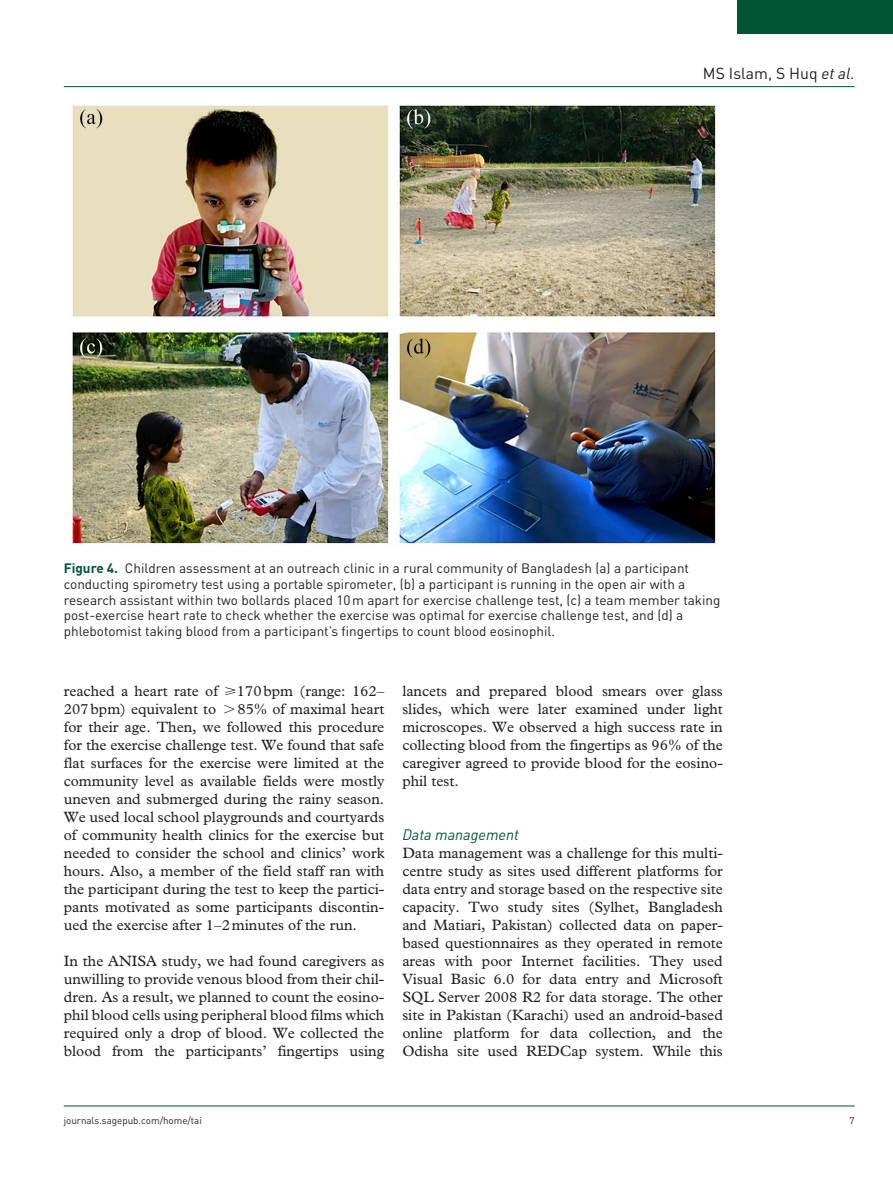
<style>
.page{position:relative;width:893px;height:1191px;background:#fff}
.page>*{position:absolute;margin:0;border:0;box-sizing:border-box;transform-origin:0 0}
.t1{font:15.75px "DIN";color:#231f20}
.t2{font:15px/18px "Plantin Std";color:#231f20;text-align:justify}
.t3{font:italic 15px "DIN";color:#015436}
.t4{font:13.5px/15.8px "DIN";color:#231f20}
.t5{font:9.75px "DIN";color:#231f20}
.s1{font-style:italic}
.s2{font-weight:700;color:#015436}
</style>
<div class="page">
<hr style="left:64px;top:86px;width:791px;height:1px;background:#015436">
<hr style="left:64px;top:1105px;width:791px;height:1px;background:#015436">
<div style="left:738px;top:0;width:155px;height:34px;background:#015436"></div>
<img style="left:69px;top:106px;width:647px;height:438px">
<p class="t1" style="left:703px;top:63px;width:153px">MS Islam, S Huq <span class="s1">et al.</span></p>
<p class="t4" style="left:64px;top:560px;width:658px"><span class="s2">Figure 4.</span> Children assessment at an outreach clinic in a rural community of Bangladesh (a) a participant conducting spirometry test using a portable spirometer, (b) a participant is running in the open air with a research assistant within two bollards placed 10m apart for exercise challenge test, (c) a team member taking post-exercise heart rate to check whether the exercise was optimal for exercise challenge test, and (d) a phlebotomist taking blood from a participant’s fingertips to count blood eosinophil.</p>
<p class="t2" style="left:64px;top:682px;width:322px">reached a heart rate of ⩾170bpm (range: 162–<br>207bpm) equivalent to</p>
<p class="t2" style="left:64px;top:700px;width:322px;text-indent:174px">85% of maximal heart for their age. Then, we followed this procedure for the exercise challenge test. We found that safe flat surfaces for the exercise were limited at the community level as available fields were mostly uneven and submerged during the rainy season.<br>We used local school playgrounds and courtyards of community health clinics for the exercise but needed to consider the school and clinics’ work hours. Also, a member of the field staff ran with the participant during the test to keep the partici&shy;pants motivated as some participants discontin&shy;ued the exercise after 1–2minutes of the run.</p>
<p class="t2" style="left:64px;top:952px;width:322px">In the ANISA study, we had found caregivers as unwilling to provide venous blood from their chil&shy;dren. As a result, we planned to count the eosino&shy;phil blood cells using peripheral blood films which required only a drop of blood. We collected the blood from the participants’ fingertips using</p>
<p class="t2" style="left:402px;top:682px;width:322px">lancets and prepared blood smears over glass slides, which were later examined under light microscopes. We observed a high success rate in collecting blood from the fingertips as 96% of the caregiver agreed to provide blood for the eosino&shy;phil test.</p>
<p class="t3" style="left:402px;top:825px;width:118px">Data management</p>
<p class="t2" style="left:402px;top:844px;width:322px">Data management was a challenge for this multi&shy;centre study as sites used different platforms for data entry and storage based on the respective site capacity. Two study sites (Sylhet, Bangladesh and Matiari, Pakistan) collected data on paper&shy;based questionnaires as they operated in remote areas with poor Internet facilities. They used Visual Basic 6.0 for data entry and Microsoft SQL Server 2008 R2 for data storage. The other site in Pakistan (Karachi) used an android-based online platform for data collection, and the Odisha site used REDCap system. While this</p>
<p class="t5" style="left:64px;top:1114px;width:140px">journals.sagepub.com/home/tai</p>
<p class="t5" style="left:850px;top:1114px;width:7px">7</p>
</div>
